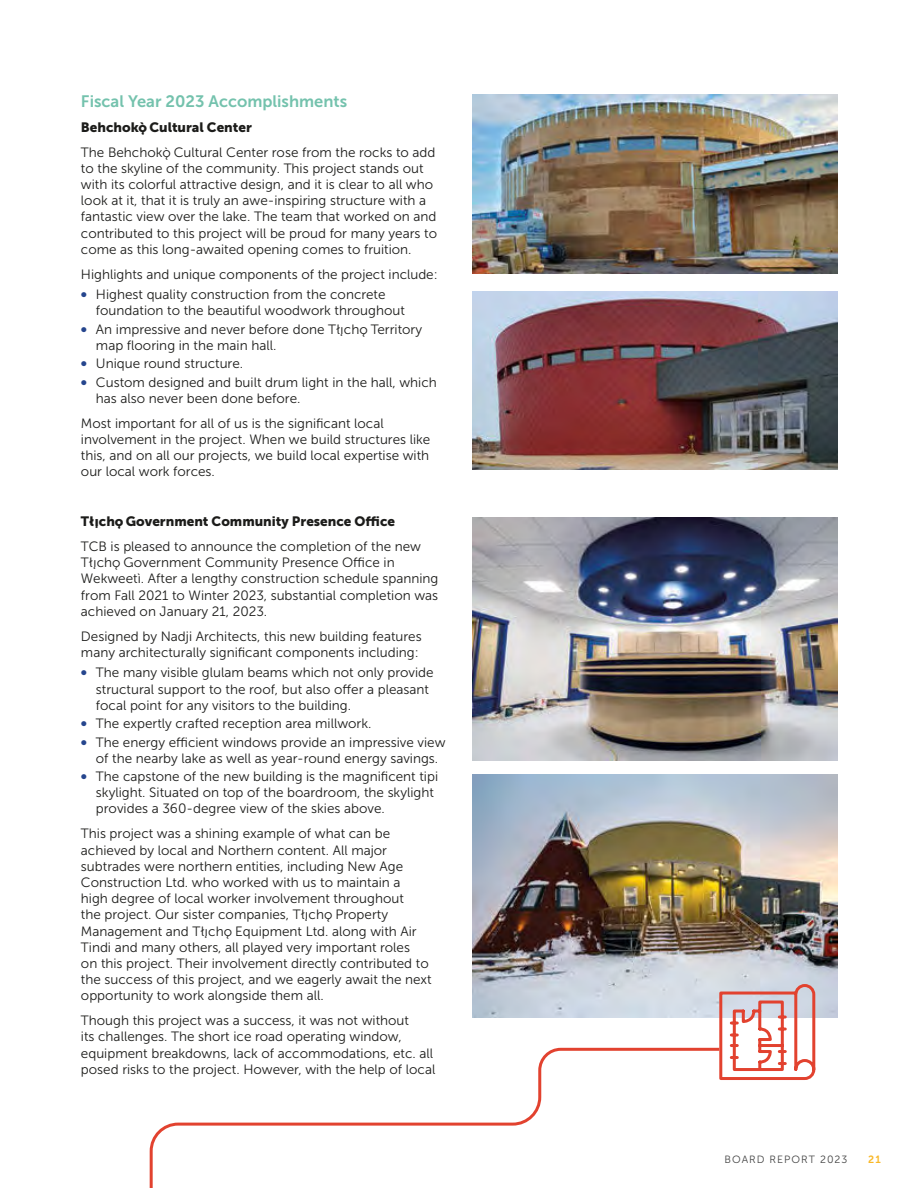
<style>
.page{position:relative;width:918px;height:1188px;background:#fff}
.page>*{position:absolute;margin:0;border:0;box-sizing:border-box;transform-origin:0 0}
.Subtitle{font:16.5px "Museo Sans 700";color:#74c2ad}
.Body_Copy{font:13.5px/16.2px "Museo Sans 300";color:#1c1c1a}
.Body_Copy-2{font:13.5px "Museo Sans 900";color:#1c1c1a}
.t1{font:10.5px "Museo Sans 300";letter-spacing:.1em;color:#414141}
.t2{font:10.5px "Museo Sans 700";color:#f9b828}
.s1{font-family:"Museo Sans 700";font-size:15px;color:#25458d}
.s2{font-size:9.75px}
</style>
<div class="page">
<img style="left:472px;top:94px;width:365px;height:179px">
<img style="left:472px;top:291px;width:365px;height:179px">
<img style="left:472px;top:517px;width:365px;height:243px">
<img style="left:472px;top:775px;width:365px;height:243px">
<svg style="left:718px;top:982px;width:99px;height:98px"></svg>
<svg style="left:149px;top:1046px;width:573px;height:142px"></svg>
<p class="Subtitle" style="left:81px;top:92px;width:268px">Fiscal Year 2023 Accomplishments</p>
<p class="Body_Copy-2" style="left:81px;top:119px;width:172px">Behchokò˛ Cultural Center</p>
<p class="Body_Copy" style="left:81px;top:144px;width:358px">The Behchokò˛ Cultural Center rose from the rocks to add to the skyline of the community. This project stands out with its colorful attractive design, and it is clear to all who look at it, that it is truly an awe-inspiring structure with a fantastic view over the lake. The team that worked on and contributed to this project will be proud for many years to come as this long-awaited opening comes to fruition.</p>
<p class="Body_Copy" style="left:81px;top:266px;width:358px">Highlights and unique components of the project include:</p>
<p class="Body_Copy" style="left:96px;top:286px;width:310px;text-indent:-15px"><span class="s1">•</span> Highest quality construction from the concrete foundation to the beautiful woodwork throughout</p>
<p class="Body_Copy" style="left:96px;top:321px;width:328px;text-indent:-15px"><span class="s1">•</span> An impressive and never before done Tł<span class="s2">Į</span>cho˛ Territory map flooring in the main hall.</p>
<p class="Body_Copy" style="left:81px;top:356px;width:164px"><span class="s1">•</span> Unique round structure.</p>
<p class="Body_Copy" style="left:96px;top:374px;width:342px;text-indent:-15px"><span class="s1">•</span> Custom designed and built drum light in the hall, which has also never been done before.</p>
<p class="Body_Copy" style="left:81px;top:415px;width:351px">Most important for all of us is the significant local involvement in the project. When we build structures like this, and on all our projects, we build local expertise with our local work forces.</p>
<p class="Body_Copy-2" style="left:81px;top:514px;width:316px">Tł<span class="s2">Į</span>cho˛ Government Community Presence Office</p>
<p class="Body_Copy" style="left:81px;top:538px;width:359px">TCB is pleased to announce the completion of the new Tł<span class="s2">Į</span>cho˛ Government Community Presence Office in Wekweetì. After a lengthy construction schedule spanning from Fall 2021 to Winter 2023, substantial completion was achieved on January 21, 2023.</p>
<p class="Body_Copy" style="left:81px;top:628px;width:342px">Designed by Nadji Architects, this new building features many architecturally significant components including:</p>
<p class="Body_Copy" style="left:96px;top:665px;width:339px;text-indent:-15px"><span class="s1">•</span> The many visible glulam beams which not only provide structural support to the roof, but also offer a pleasant focal point for any visitors to the building.</p>
<p class="Body_Copy" style="left:81px;top:715px;width:292px"><span class="s1">•</span> The expertly crafted reception area millwork.</p>
<p class="Body_Copy" style="left:81px;top:734px;width:366px;text-align:center"><span class="s1">•</span> The energy efficient windows provide an impressive view of the nearby lake as well as year-round energy savings.</p>
<p class="Body_Copy" style="left:96px;top:768px;width:344px;text-indent:-15px"><span class="s1">•</span> The capstone of the new building is the magnificent tipi skylight. Situated on top of the boardroom, the skylight provides a 360-degree view of the skies above.</p>
<p class="Body_Copy" style="left:81px;top:826px;width:352px">This project was a shining example of what can be achieved by local and Northern content. All major subtrades were northern entities, including New Age Construction Ltd. who worked with us to maintain a<br>high degree of local worker involvement throughout<br>the project. Our sister companies, Tł<span class="s2">Į</span>cho˛ Property Management and Tł<span class="s2">Į</span>cho˛ Equipment Ltd. along with Air Tindi and many others, all played very important roles<br>on this project. Their involvement directly contributed to the success of this project, and we eagerly await the next opportunity to work alongside them all.</p>
<p class="Body_Copy" style="left:81px;top:1012px;width:356px">Though this project was a success, it was not without<br>its challenges. The short ice road operating window, equipment breakdowns, lack of accommodations, etc. all posed risks to the project. However, with the help of local</p>
<p class="t1" style="left:724px;top:1153px;width:125px">BOARD REPORT 2023</p>
<p class="t2" style="left:868px;top:1153px;width:14px">21</p>
</div>
